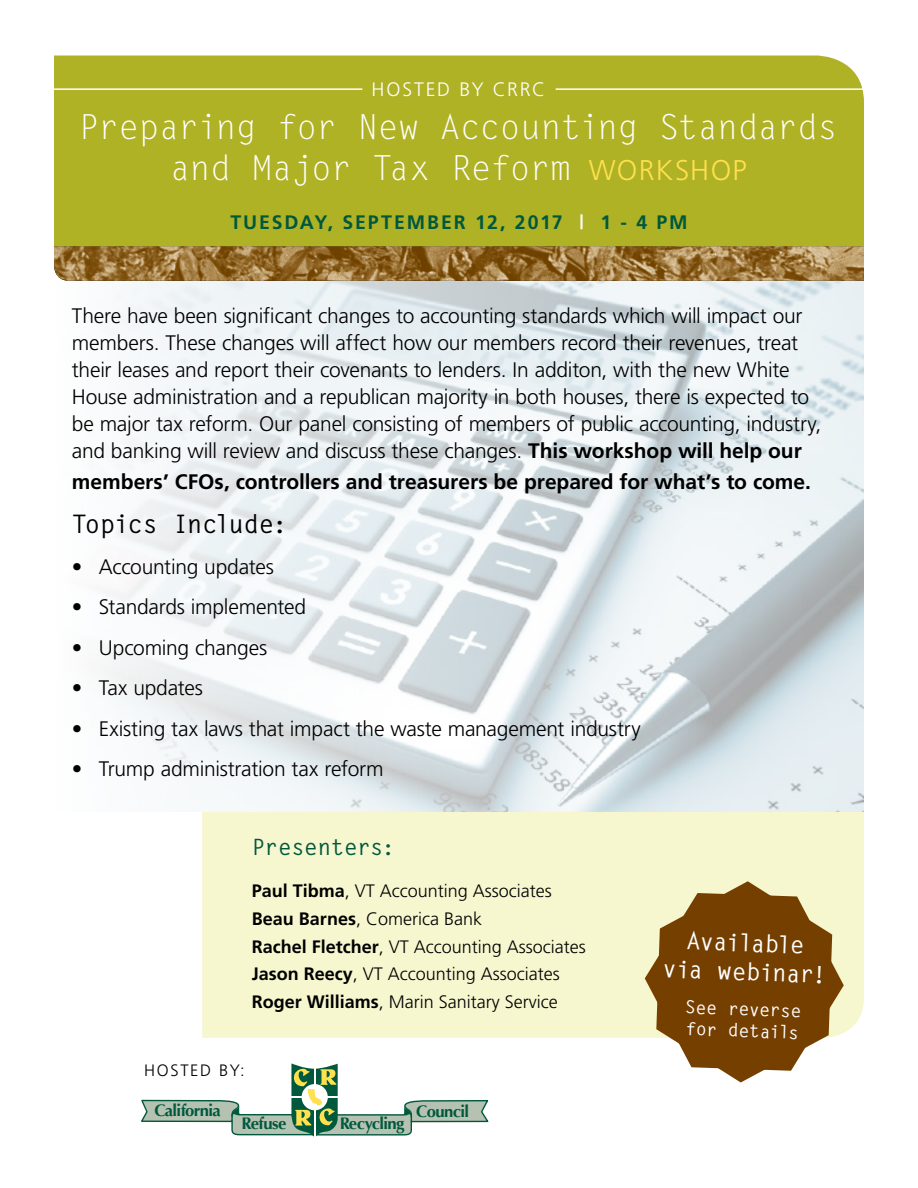
<style>
.page{position:relative;width:918px;height:1188px;background:#fff}
.page>*{position:absolute;margin:0;border:0;box-sizing:border-box;transform-origin:0 0}
.t1{font:34.5px/41.4px "Letter Gothic Std";letter-spacing:-.025em;color:#fff;text-align:center}
.t2{font:700 25.5px "Letter Gothic Std";letter-spacing:-.04em;color:#000}
.t3{font:700 24px/28.8px "Letter Gothic Std";color:#fff;text-align:center}
.t4{font:700 22.5px "Letter Gothic Std";letter-spacing:-.02em;color:#00583d}
.t5{font:300 21px/27px "Frutiger";letter-spacing:-.01em;color:#000}
.t6{font:700 21px "Frutiger";letter-spacing:-.005em;color:#000}
.t7{font:700 19.5px "Frutiger";letter-spacing:.095em;color:#00583d}
.t8{font:300 19.5px "Frutiger";letter-spacing:.085em;color:#fff}
.t9{font:300 18px/27.6px "Frutiger";color:#000}
.t10{font:700 18px/21.6px "Letter Gothic Std";color:#fff}
.t11{font:700 16.65px "Optima";letter-spacing:-.035em;color:#00583d}
.t12{font:300 16.5px "Frutiger";letter-spacing:.1em;color:#000}
.s1{font-family:"Frutiger";font-weight:300;font-size:28.5px;color:#ffe14f}
.s2{color:#fff}
.s3{font-weight:700}
</style>
<div class="page">
<img style="left:106px;top:281px;width:758px;height:531px">
<div style="left:202px;top:812px;width:662px;height:226px;background:#f6f6cf"></div>
<svg style="left:54px;top:246px;width:810px;height:35px;background:#997338"></svg>
<div style="left:54px;top:56px;width:810px;height:190px;background:#b0b226"></div>
<hr style="left:49px;top:88px;width:313px;height:2px;background:#fff">
<hr style="left:556px;top:88px;width:313px;height:2px;background:#fff">
<svg style="left:141px;top:1063px;width:348px;height:74px"></svg>
<svg style="left:645px;top:881px;width:199px;height:202px;background:#9d7845"></svg>
<p class="t8" style="left:372px;top:78px;width:175px">HOSTED BY CRRC</p>
<h1 class="t1" style="left:79px;top:107px;width:761px">Preparing for New Accounting Standards and Major Tax Reform <span class="s1">WORKSHOP</span></h1>
<p class="t7" style="left:230px;top:211px;width:459px">TUESDAY, SEPTEMBER 12, 2017 <span class="s2">|</span> 1 - 4 PM</p>
<p class="t5" style="left:72px;top:303px;width:751px">There have been significant changes to accounting standards which will impact our members. These changes will affect how our members record their revenues, treat their leases and report their covenants to lenders. In additon, with the new White House administration and a republican majority in both houses, there is expected to be major tax reform. Our panel consisting of members of public accounting, industry, and banking will review and discuss these changes. <span class="s3">This workshop will help our</span></p>
<p class="t6" style="left:72px;top:469px;width:741px">members’ CFOs, controllers and treasurers be prepared for what’s to come.</p>
<p class="t2" style="left:72px;top:508px;width:217px">Topics Include:</p>
<p class="t5" style="left:72px;top:553px;width:204px">• Accounting updates</p>
<p class="t5" style="left:72px;top:593px;width:236px">• Standards implemented</p>
<p class="t5" style="left:72px;top:634px;width:197px">• Upcoming changes</p>
<p class="t5" style="left:72px;top:674px;width:133px">• Tax updates</p>
<p class="t5" style="left:72px;top:715px;width:570px">• Existing tax laws that impact the waste management industry</p>
<p class="t5" style="left:72px;top:755px;width:313px">• Trump administration tax reform</p>
<p class="t4" style="left:252px;top:833px;width:145px">Presenters:</p>
<p class="t9" style="left:252px;top:877px;width:336px"><span class="s3">Paul Tibma</span>, VT Accounting Associates <span class="s3">Beau Barnes</span>, Comerica Bank<br><span class="s3">Rachel Fletcher</span>, VT Accounting Associates <span class="s3">Jason Reecy</span>, VT Accounting Associates <span class="s3">Roger Williams</span>, Marin Sanitary Service</p>
<p class="t12" style="left:144px;top:1061px;width:102px">HOSTED BY:</p>
<p class="t11" style="left:154px;top:1101px;width:68px">California</p>
<p class="t11" style="left:241px;top:1114px;width:47px">Refuse</p>
<p class="t11" style="left:340px;top:1114px;width:66px">Recycling</p>
<p class="t11" style="left:416px;top:1101px;width:54px">Council</p>
<p class="t3" style="left:664px;top:926px;width:165px;rotate:2deg">Available via webinar!</p>
<p class="t10" style="left:685px;top:996px;width:118px;rotate:2deg">See reverse for details</p>
</div>
